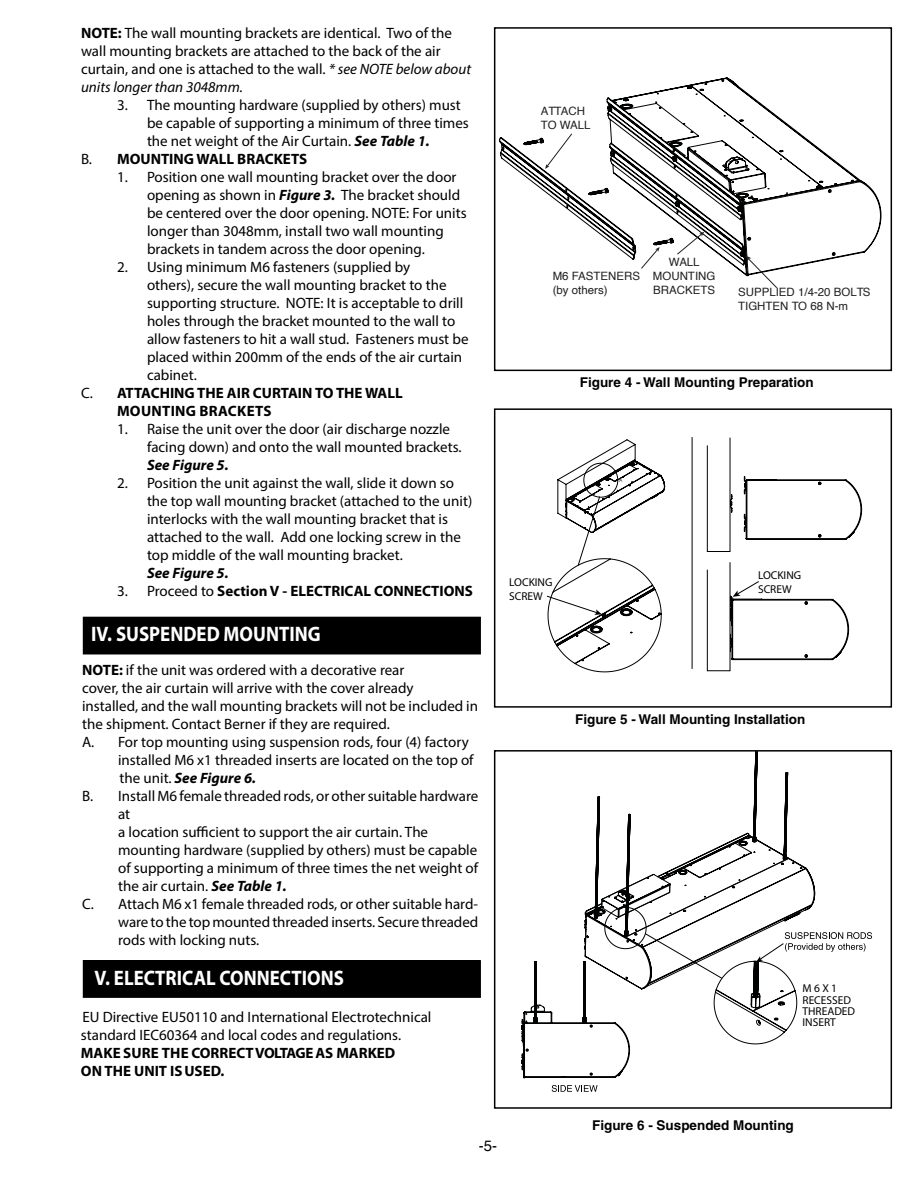
<style>
.page{position:relative;width:918px;height:1188px;background:#fff}
.page>*{position:absolute;margin:0;border:0;box-sizing:border-box;transform-origin:0 0}
.t1{font:700 21px "Myriad Pro";color:#fff;scale:.9 1}
.t2{font:15px/18px "Myriad Pro";color:#000}
.t3{font:700 15px/18px "Myriad Pro";color:#000}
.t4{font:italic 700 15px "Myriad Pro";color:#000}
.t5{font:700 15px "Myriad Pro";letter-spacing:.02em;color:#000}
.t6{font:15px "Helvetica";color:#000}
.t7{font:700 13.5px "Helvetica LT Pro";color:#000}
.t8{font:11.55px/13.8px "Helvetica";color:#221f20}
.t9{font:11.4px/11.4px "Myriad Pro";color:#000}
.t10{font:4.65px "Century Gothic";color:#000101}
.s1{font-weight:700}
.s2{font-style:italic}
.s3{font-weight:700;font-style:italic}
.s4{font-weight:400}
.s5{font-weight:400;font-style:normal}
</style>
<div class="page">
<div style="left:494px;top:750px;width:398px;height:359px;border:2px solid #000"></div>
<div style="left:84px;top:617px;width:396px;height:37px;background:#000"></div>
<div style="left:494px;top:27px;width:398px;height:344px;border:2px solid #000"></div>
<div style="left:494px;top:408px;width:398px;height:300px;border:2px solid #000"></div>
<div style="left:84px;top:961px;width:396px;height:36px;background:#000"></div>
<div style="left:83px;top:960px;width:398px;height:38px;border:2px solid #000"></div>
<hr style="left:692px;top:437px;width:1px;height:232px;background:#000">
<svg style="left:546px;top:439px;width:119px;height:234px"></svg>
<svg style="left:707px;top:437px;width:155px;height:115px"></svg>
<svg style="left:707px;top:562px;width:142px;height:110px"></svg>
<svg style="left:552px;top:1085px;width:46px;height:7px"></svg>
<svg style="left:521px;top:751px;width:351px;height:327px"></svg>
<svg style="left:499px;top:77px;width:382px;height:198px"></svg>
<svg style="left:677px;top:232px;width:27px;height:23px"></svg>
<svg style="left:641px;top:247px;width:19px;height:22px"></svg>
<svg style="left:745px;top:255px;width:33px;height:33px"></svg>
<svg style="left:545px;top:133px;width:27px;height:36px"></svg>
<p class="t2" style="left:81px;top:24px;width:392px"><span class="s1">NOTE:</span> The wall mounting brackets are identical. Two of the wall mounting brackets are attached to the back of the air curtain, and one is attached to the wall. <span class="s2">* see NOTE below about units longer than 3048mm.</span></p>
<p class="t2" style="left:117px;top:96px;width:345px">3. The mounting hardware (supplied by others) must</p>
<p class="t2" style="left:147px;top:114px;width:323px">be capable of supporting a minimum of three times</p>
<p class="t2" style="left:147px;top:132px;width:284px">the net weight of the Air Curtain. <span class="s3">See Table 1.</span></p>
<p class="t3" style="left:81px;top:150px;width:228px"><span class="s4">B.</span> MOUNTING WALL BRACKETS</p>
<p class="t2" style="left:147px;top:168px;width:321px;text-indent:-30px">1. Position one wall mounting bracket over the door opening as shown in <span class="s3">Figure 3.</span> The bracket should be centered over the door opening. NOTE: For units longer than 3048mm, install two wall mounting brackets in tandem across the door opening.</p>
<p class="t2" style="left:117px;top:258px;width:295px">2. Using minimum M6 fasteners (supplied by</p>
<p class="t2" style="left:147px;top:276px;width:301px">others), secure the wall mounting bracket to the</p>
<p class="t2" style="left:147px;top:294px;width:318px">supporting structure. NOTE: It is acceptable to drill</p>
<p class="t2" style="left:147px;top:312px;width:310px">holes through the bracket mounted to the wall to</p>
<p class="t2" style="left:147px;top:330px;width:323px">allow fasteners to hit a wall stud. Fasteners must be</p>
<p class="t2" style="left:147px;top:348px;width:317px">placed within 200mm of the ends of the air curtain</p>
<p class="t2" style="left:147px;top:366px;width:51px">cabinet.</p>
<p class="t3" style="left:81px;top:384px;width:323px"><span class="s4">C.</span> ATTACHING THE AIR CURTAIN TO THE WALL</p>
<p class="t5" style="left:117px;top:401px;width:156px">MOUNTING BRACKETS</p>
<p class="t2" style="left:147px;top:420px;width:316px;text-indent:-30px">1. Raise the unit over the door (air discharge nozzle facing down) and onto the wall mounted brackets.</p>
<p class="t4" style="left:147px;top:455px;width:83px">See Figure 5.</p>
<p class="t2" style="left:147px;top:474px;width:327px;text-indent:-30px">2. Position the unit against the wall, slide it down so the top wall mounting bracket (attached to the unit) interlocks with the wall mounting bracket that is attached to the wall. Add one locking screw in the top middle of the wall mounting bracket.</p>
<p class="t4" style="left:147px;top:563px;width:83px">See Figure 5.</p>
<p class="t3" style="left:117px;top:582px;width:358px"><span class="s4">3. Proceed to</span> Section V - ELECTRICAL CONNECTIONS</p>
<h1 class="t1" style="left:91px;top:620px;width:257px">IV. SUSPENDED MOUNTING</h1>
<p class="t2" style="left:82px;top:661px;width:324px"><span class="s1">NOTE:</span> if the unit was ordered with a decorative rear</p>
<p class="t2" style="left:82px;top:679px;width:333px">cover, the air curtain will arrive with the cover already</p>
<p class="t2" style="left:82px;top:697px;width:397px">installed, and the wall mounting brackets will not be included in</p>
<p class="t2" style="left:82px;top:715px;width:309px">the shipment. Contact Berner if they are required.</p>
<p class="t2" style="left:82px;top:733px;width:388px">A. For top mounting using suspension rods, four (4) factory</p>
<p class="t2" style="left:118px;top:751px;width:357px">installed M6 x1 threaded inserts are located on the top of</p>
<p class="t4" style="left:120px;top:769px;width:138px"><span class="s5">the unit.</span> See Figure 6.</p>
<p class="t2" style="left:82px;top:787px;width:398px">B. Install M6 female threaded rods, or other suitable hardware</p>
<p class="t2" style="left:118px;top:805px;width:14px">at</p>
<p class="t2" style="left:118px;top:823px;width:312px">a location sufficient to support the air curtain. The</p>
<p class="t2" style="left:118px;top:841px;width:361px">mounting hardware (supplied by others) must be capable</p>
<p class="t2" style="left:118px;top:859px;width:362px">of supporting a minimum of three times the net weight of</p>
<p class="t2" style="left:118px;top:877px;width:170px">the air curtain. <span class="s3">See Table 1.</span></p>
<p class="t2" style="left:82px;top:895px;width:398px">C. Attach M6 x1 female threaded rods, or other suitable hard-</p>
<p class="t2" style="left:118px;top:913px;width:362px">ware to the top mounted threaded inserts. Secure threaded</p>
<p class="t2" style="left:118px;top:931px;width:143px">rods with locking nuts.</p>
<h1 class="t1" style="left:94px;top:964px;width:279px">V. ELECTRICAL CONNECTIONS</h1>
<p class="t2" style="left:81px;top:1008px;width:352px">EU Directive EU50110 and International Electrotechnical standard IEC60364 and local codes and regulations.</p>
<p class="t3" style="left:81px;top:1044px;width:316px">MAKE SURE THE CORRECT VOLTAGE AS MARKED<br>ON THE UNIT IS USED.</p>
<p class="t8" style="left:541px;top:105px;width:51px">ATTACH<br>TO WALL</p>
<p class="t8" style="left:553px;top:269px;width:89px">M6 FASTENERS (by others)</p>
<p class="t8" style="left:653px;top:256px;width:64px;text-align:center">WALL<br>MOUNTING<br>BRACKETS</p>
<p class="t8" style="left:738px;top:286px;width:134px">SUPPLIED 1/4-20 BOLTS<br>TIGHTEN TO 68 N-m</p>
<p class="t7" style="left:580px;top:374px;width:235px">Figure 4 - Wall Mounting Preparation</p>
<p class="t10" style="left:619px;top:477px;width:5px">A</p>
<p class="t9" style="left:509px;top:576px;width:45px;line-height:13.6px">LOCKING<br>SCREW</p>
<p class="t9" style="left:758px;top:568px;width:45px;line-height:13.6px">LOCKING<br>SCREW</p>
<p class="t7" style="left:575px;top:711px;width:232px">Figure 5 - Wall Mounting Installation</p>
<p class="t9" style="left:803px;top:982px;width:54px">M 6 X 1<br>RECESSED<br>THREADED<br>INSERT</p>
<p class="t6" style="left:479px;top:1134px;width:20px">-5-</p>
<p class="t7" style="left:592px;top:1117px;width:203px">Figure 6 - Suspended Mounting</p>
</div>
